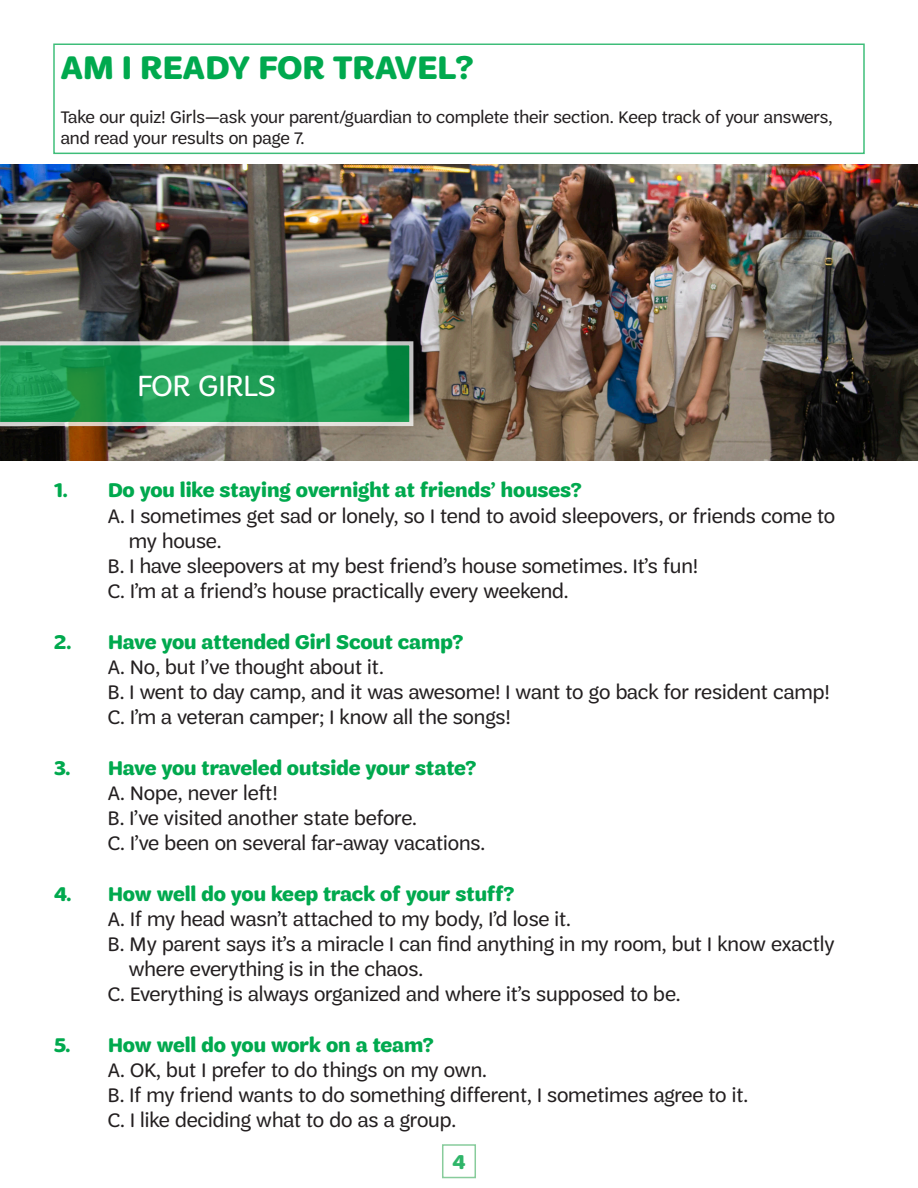
<style>
.page{position:relative;width:918px;height:1188px;background:#fff}
.page>*{position:absolute;margin:0;border:0;box-sizing:border-box;transform-origin:0 0}
.t1{font:700 34.5px "Trefoil Sans";letter-spacing:.01em;color:#00a94e}
.t2{font:31.5px "Trefoil Sans";color:#fff}
.t3{font:700 21.15px "Trefoil Sans";color:#2fb569}
.t4{font:21px/25.2px "Trefoil Sans";color:#231f20}
.t5{font:700 21px "Trefoil Sans";color:#00a94e}
.t6{font:18px/21.6px "Trefoil Sans";color:#231f20}
</style>
<div class="page">
<img style="left:0;top:165px;width:918px;height:296px">
<svg style="left:0;top:341px;width:413px;height:85px;background:#30a060"></svg>
<div style="left:442px;top:1144px;width:34px;height:34px;border:2px solid #88cc9c"></div>
<p class="t1" style="left:61px;top:49px;width:414px">AM I READY FOR TRAVEL?</p>
<p class="t6" style="left:61px;top:106px;width:773px">Take our quiz! Girls—ask your parent/guardian to complete their section. Keep track of your answers, and read your results on page 7.</p>
<p class="t2" style="left:138px;top:368px;width:140px">FOR GIRLS</p>
<p class="t5" style="left:54px;top:479px;width:529px">1. Do you like staying overnight at friends’ houses?</p>
<p class="t4" style="left:129px;top:503px;width:708px;text-indent:-21px">A. I sometimes get sad or lonely, so I tend to avoid sleepovers, or friends come to my house.</p>
<p class="t4" style="left:108px;top:553px;width:592px">B. I have sleepovers at my best friend’s house sometimes. It’s fun!</p>
<p class="t4" style="left:108px;top:579px;width:462px">C. I’m at a friend’s house practically every weekend.</p>
<p class="t5" style="left:54px;top:630px;width:411px">2. Have you attended Girl Scout camp?</p>
<p class="t4" style="left:108px;top:654px;width:277px">A. No, but I’ve thought about it.</p>
<p class="t4" style="left:108px;top:679px;width:723px">B. I went to day camp, and it was awesome! I want to go back for resident camp!</p>
<p class="t4" style="left:108px;top:705px;width:404px">C. I’m a veteran camper; I know all the songs!</p>
<p class="t5" style="left:54px;top:756px;width:424px">3. Have you traveled outside your state?</p>
<p class="t4" style="left:108px;top:780px;width:171px">A. Nope, never left!</p>
<p class="t4" style="left:108px;top:806px;width:311px">B. I’ve visited another state before.</p>
<p class="t4" style="left:108px;top:831px;width:379px">C. I’ve been on several far-away vacations.</p>
<p class="t5" style="left:54px;top:882px;width:462px">4. How well do you keep track of your stuff?</p>
<p class="t4" style="left:108px;top:906px;width:465px">A. If my head wasn’t attached to my body, I’d lose it.</p>
<p class="t4" style="left:129px;top:932px;width:708px;text-indent:-21px">B. My parent says it’s a miracle I can find anything in my room, but I know exactly where everything is in the chaos.</p>
<p class="t4" style="left:108px;top:982px;width:574px">C. Everything is always organized and where it’s supposed to be.</p>
<p class="t5" style="left:54px;top:1033px;width:382px">5. How well do you work on a team?</p>
<p class="t4" style="left:108px;top:1057px;width:381px">A. OK, but I prefer to do things on my own.</p>
<p class="t4" style="left:108px;top:1083px;width:642px">B. If my friend wants to do something different, I sometimes agree to it.</p>
<p class="t4" style="left:108px;top:1108px;width:350px">C. I like deciding what to do as a group.</p>
<p class="t3" style="left:452px;top:1150px;width:15px">4</p>
</div>
